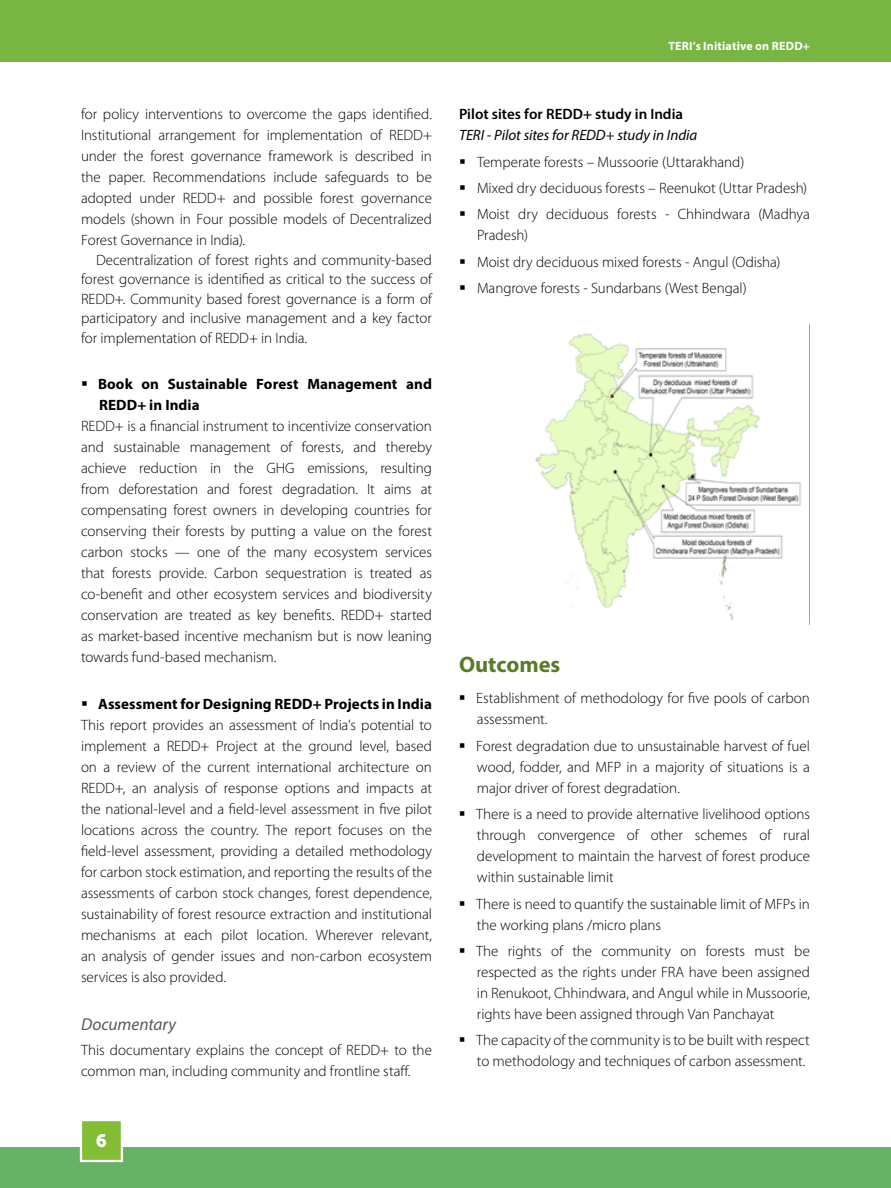
<style>
.page{position:relative;width:891px;height:1188px;background:#fff}
.page>*{position:absolute;margin:0;border:0;box-sizing:border-box;transform-origin:0 0}
.t1{font:700 22.5px "Myriad Pro";color:#5a7c29}
.t2{font:18px "Museo Sans 900";color:#fff}
.t3{font:italic 17.25px "Myriad Pro";color:#58595b}
.t4{font:300 15px/21px "Myriad Pro";letter-spacing:-.005em;color:#000;text-align:justify}
.t5{font:700 15px/21px "Myriad Pro";letter-spacing:.005em;color:#000}
.t6{font:italic 15px "Myriad Pro";color:#000}
.t7{font:600 15px "Myriad Pro";letter-spacing:.005em;color:#000}
.t8{font:700 12px "Myriad Pro";letter-spacing:.015em;color:#fff}
</style>
<div class="page">
<div style="left:0;top:0;width:891px;height:62px;background:#79b543"></div>
<div style="left:0;top:1148px;width:891px;height:40px;background:#66b366"></div>
<div style="left:81px;top:1120px;width:41px;height:41px;background:#82bd33"></div>
<div style="left:80px;top:1119px;width:43px;height:43px;border:2px solid #fff"></div>
<img style="left:535px;top:324px;width:275px;height:301px">
<p class="t4" style="left:81px;top:104px;width:353px">for policy interventions to overcome the gaps identified.<br>Institutional arrangement for implementation of REDD+ under the forest governance framework is described in the paper. Recommendations include safeguards to be adopted under REDD+ and possible forest governance models (shown in Four possible models of Decentralized Forest Governance in India).</p>
<p class="t4" style="left:81px;top:250px;width:353px;line-height:19.5px;text-indent:15px">Decentralization of forest rights and community-based forest governance is identified as critical to the success of REDD+. Community based forest governance is a form of participatory and inclusive management and a key factor for implementation of REDD+ in India.</p>
<p class="t5" style="left:98px;top:373px;width:335px">Book on Sustainable Forest Management and<br>REDD+ in India</p>
<p class="t4" style="left:81px;top:415px;width:353px">REDD+ is a financial instrument to incentivize conservation and sustainable management of forests, and thereby achieve reduction in the GHG emissions, resulting from deforestation and forest degradation. It aims at compensating forest owners in developing countries for conserving their forests by putting a value on the forest carbon stocks — one of the many ecosystem services that forests provide. Carbon sequestration is treated as co-benefit and other ecosystem services and biodiversity conservation are treated as key benefits. REDD+ started as market-based incentive mechanism but is now leaning towards fund-based mechanism.</p>
<p class="t5" style="left:98px;top:693px;width:336px">Assessment for Designing REDD+ Projects in India</p>
<p class="t4" style="left:81px;top:714px;width:353px">This report provides an assessment of India’s potential to implement a REDD+ Project at the ground level, based on a review of the current international architecture on REDD+, an analysis of response options and impacts at the national-level and a field-level assessment in five pilot locations across the country. The report focuses on the field-level assessment, providing a detailed methodology for carbon stock estimation, and reporting the results of the assessments of carbon stock changes, forest dependence, sustainability of forest resource extraction and institutional mechanisms at each pilot location. Wherever relevant, an analysis of gender issues and non-carbon ecosystem services is also provided.</p>
<p class="t3" style="left:81px;top:1014px;width:96px">Documentary</p>
<p class="t4" style="left:81px;top:1039px;width:352px">This documentary explains the concept of REDD+ to the common man, including community and frontline staff.</p>
<p class="t2" style="left:96px;top:1131px;width:13px">6</p>
<p class="t8" style="left:669px;top:38px;width:143px">TERI’s Initiative on REDD+</p>
<p class="t7" style="left:459px;top:105px;width:226px">Pilot sites for REDD+ study in India</p>
<p class="t6" style="left:459px;top:126px;width:240px">TERI - Pilot sites for REDD+ study in India</p>
<p class="t4" style="left:477px;top:148px;width:335px;line-height:26.4px;text-align:left">Temperate forests – Mussoorie (Uttarakhand)<br>Mixed dry deciduous forests – Reenukot (Uttar Pradesh)<br>Moist dry deciduous forests - Chhindwara (Madhya</p>
<p class="t4" style="left:477px;top:222px;width:305px;line-height:26.4px;text-align:left">Pradesh)<br>Moist dry deciduous mixed forests - Angul (Odisha)<br>Mangrove forests - Sundarbans (West Bengal)</p>
<h1 class="t1" style="left:459px;top:649px;width:103px">Outcomes</h1>
<p class="t4" style="left:476px;top:688px;width:335px">Establishment of methodology for five pools of carbon assessment.</p>
<p class="t4" style="left:476px;top:735px;width:336px">Forest degradation due to unsustainable harvest of fuel wood, fodder, and MFP in a majority of situations is a major driver of forest degradation.</p>
<p class="t4" style="left:476px;top:804px;width:336px">There is a need to provide alternative livelihood options through convergence of other schemes of rural development to maintain the harvest of forest produce within sustainable limit</p>
<p class="t4" style="left:476px;top:893px;width:335px">There is need to quantify the sustainable limit of MFPs in the working plans /micro plans</p>
<p class="t4" style="left:476px;top:940px;width:335px">The rights of the community on forests must be respected as the rights under FRA have been assigned in Renukoot, Chhindwara, and Angul while in Mussoorie, rights have been assigned through Van Panchayat</p>
<p class="t4" style="left:476px;top:1030px;width:335px">The capacity of the community is to be built with respect to methodology and techniques of carbon assessment.</p>
</div>
